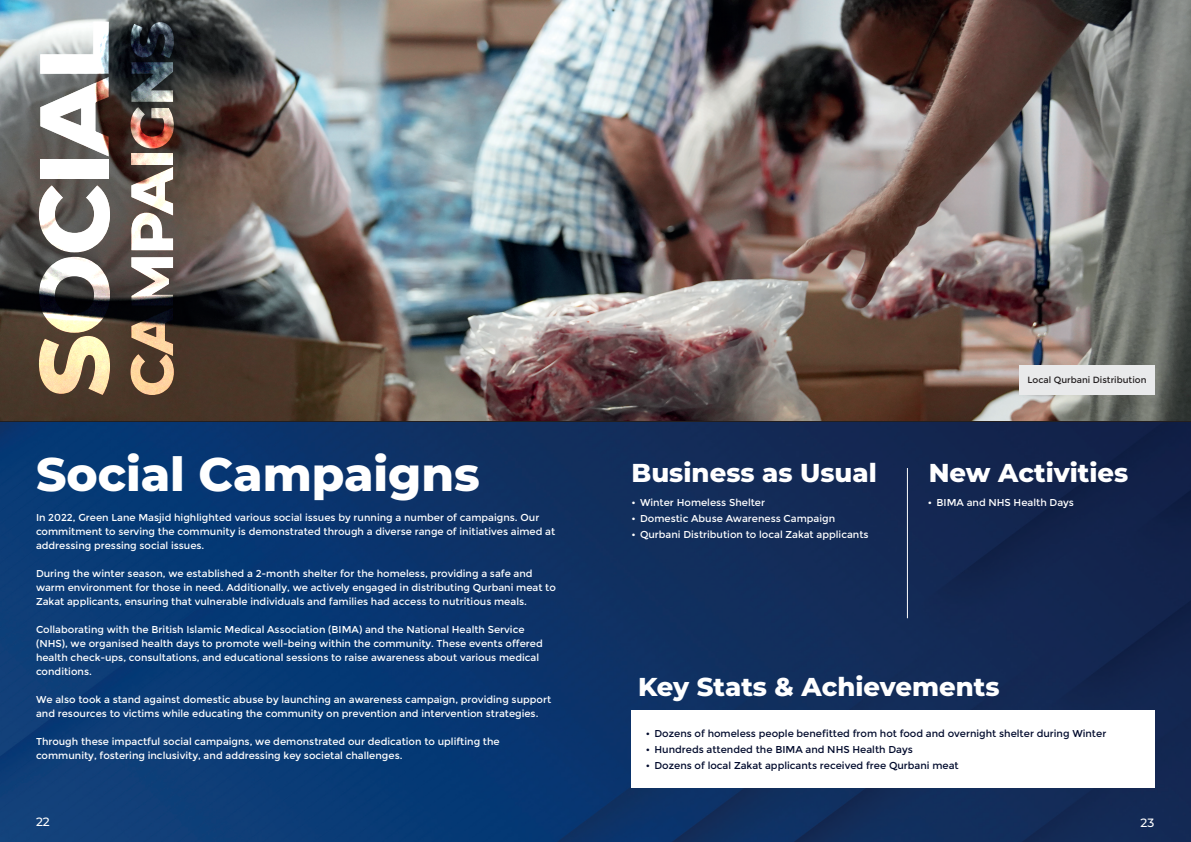
<style>
.page{position:relative;width:1191px;height:842px;background:#fff}
.page>*{position:absolute;margin:0;border:0;box-sizing:border-box;transform-origin:0 0}
.t1{font:800 97.6px "Montserrat";letter-spacing:-.025em;color:#fff}
.t2{font:800 59.6px "Montserrat";letter-spacing:-.025em;color:#fff}
.t3{font:800 47px "Montserrat";color:#fff}
.t4{font:800 25.9px "Montserrat";color:#fff}
.t5{font:500 12px "Montserrat";color:#fff}
.t6{font:10px/14px "Montserrat";color:#fff}
.t7{font:10px "Montserrat";color:#000a2c}
.t8{font:9px "Montserrat";color:#231f20}
</style>
<div class="page">
<img style="left:0;top:421px;width:1191px;height:421px">
<img style="left:0;top:0;width:1191px;height:421px">
<div style="left:631px;top:710px;width:524px;height:78px;background:#fff"></div>
<hr style="left:907px;top:468px;width:1px;height:150px;background:#fff">
<div style="left:1019px;top:366px;width:136px;height:29px;background:#e9eaeb"></div>
<h1 class="t1" style="left:9px;top:397px;width:377px;rotate:-90deg">SOCIAL</h1>
<h2 class="t2" style="left:112px;top:397px;width:378px;rotate:-90deg">CAMPAIGNS</h2>
<h3 class="t3" style="left:36px;top:443px;width:445px">Social Campaigns</h3>
<p class="t6" style="left:36px;top:511px;width:521px">In 2022, Green Lane Masjid highlighted various social issues by running a number of campaigns. Our commitment to serving the community is demonstrated through a diverse range of initiatives aimed at addressing pressing social issues.</p>
<p class="t6" style="left:36px;top:567px;width:521px">During the winter season, we established a 2-month shelter for the homeless, providing a safe and warm environment for those in need. Additionally, we actively engaged in distributing Qurbani meat to<br>Zakat applicants, ensuring that vulnerable individuals and families had access to nutritious meals.</p>
<p class="t6" style="left:36px;top:623px;width:508px">Collaborating with the British Islamic Medical Association (BIMA) and the National Health Service (NHS), we organised health days to promote well-being within the community. These events offered health check-ups, consultations, and educational sessions to raise awareness about various medical conditions.</p>
<p class="t6" style="left:36px;top:693px;width:517px">We also took a stand against domestic abuse by launching an awareness campaign, providing support and resources to victims while educating the community on prevention and intervention strategies.</p>
<p class="t6" style="left:36px;top:735px;width:465px">Through these impactful social campaigns, we demonstrated our dedication to uplifting the community, fostering inclusivity, and addressing key societal challenges.</p>
<p class="t5" style="left:36px;top:814px;width:15px">22</p>
<p class="t8" style="left:1027px;top:375px;width:120px">Local Qurbani Distribution</p>
<h3 class="t4" style="left:631px;top:456px;width:247px">Business as Usual</h3>
<h3 class="t4" style="left:928px;top:456px;width:201px">New Activities</h3>
<p class="t6" style="left:631px;top:496px;width:135px">• Winter Homeless Shelter</p>
<p class="t6" style="left:631px;top:512px;width:205px">• Domestic Abuse Awareness Campaign</p>
<p class="t6" style="left:631px;top:528px;width:238px">• Qurbani Distribution to local Zakat applicants</p>
<p class="t6" style="left:928px;top:496px;width:147px">• BIMA and NHS Health Days</p>
<h3 class="t4" style="left:638px;top:669px;width:363px">Key Stats &amp; Achievements</h3>
<p class="t7" style="left:646px;top:727px;width:462px">• Dozens of homeless people benefitted from hot food and overnight shelter during Winter</p>
<p class="t7" style="left:646px;top:743px;width:268px">• Hundreds attended the BIMA and NHS Health Days</p>
<p class="t7" style="left:646px;top:759px;width:314px">• Dozens of local Zakat applicants received free Qurbani meat</p>
<p class="t5" style="left:1140px;top:814px;width:15px">23</p>
</div>
